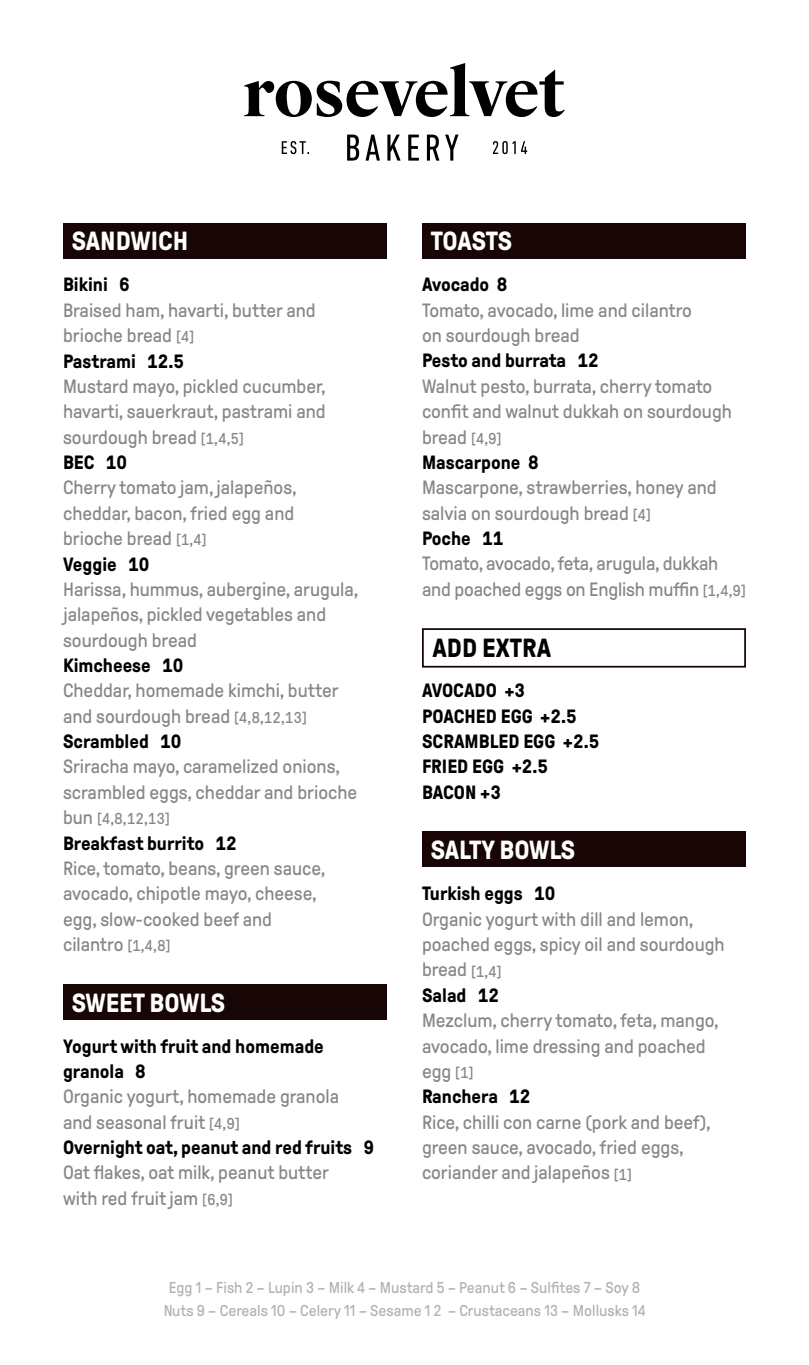
<style>
.page{position:relative;width:809px;height:1365px;background:#fff}
.page>*{position:absolute;margin:0;border:0;box-sizing:border-box;transform-origin:0 0}
.t1{font:700 26.25px "GT Pressura Pro";color:#fff}
.t2{font:700 26.25px "GT Pressura Pro";color:#020203}
.t3{font:19.25px/25.4px "GT Pressura Pro";color:#878787}
.t4{font:700 19.25px/25.4px "GT Pressura Pro";color:#000}
.t5{font:15.75px/22.8px "GT Pressura Pro";color:#878787;text-align:center}
.s1{font-size:15.75px}
.s2{font-weight:700;color:#000}
.s3{font-size:19.25px}
</style>
<div class="page">
<svg style="left:347px;top:135px;width:12px;height:26px"></svg>
<svg style="left:365px;top:135px;width:15px;height:26px"></svg>
<svg style="left:387px;top:135px;width:13px;height:26px"></svg>
<svg style="left:408px;top:135px;width:11px;height:26px"></svg>
<svg style="left:427px;top:135px;width:12px;height:26px"></svg>
<svg style="left:445px;top:135px;width:13px;height:26px"></svg>
<svg style="left:282px;top:141px;width:27px;height:13px"></svg>
<svg style="left:493px;top:141px;width:22px;height:13px"></svg>
<svg style="left:521px;top:141px;width:6px;height:13px"></svg>
<svg style="left:244px;top:63px;width:320px;height:54px"></svg>
<div style="left:422px;top:223px;width:324px;height:36px;background:#180607"></div>
<div style="left:63px;top:984px;width:324px;height:36px;background:#180607"></div>
<div style="left:422px;top:831px;width:324px;height:36px;background:#180607"></div>
<div style="left:422px;top:628px;width:324px;height:40px;border:2px solid #180607"></div>
<div style="left:63px;top:223px;width:324px;height:36px;background:#180607"></div>
<h1 class="t1" style="left:72px;top:227px;width:118px">SANDWICH</h1>
<p class="t4" style="left:63px;top:272px;width:68px">Bikini 6</p>
<p class="t3" style="left:63px;top:298px;width:254px">Braised ham, havarti, butter and brioche bread <span class="s1">[4]<br></span><span class="s2">Pastrami 12.5</span></p>
<p class="t3" style="left:63px;top:374px;width:264px">Mustard mayo, pickled cucumber, havarti, sauerkraut, pastrami and sourdough bread <span class="s1">[1,4,5]<br></span><span class="s2">BEC 10</span></p>
<p class="t3" style="left:63px;top:475px;width:235px">Cherry tomato jam, jalapeños, cheddar, bacon, fried egg and brioche bread <span class="s1">[1,4]<br></span><span class="s2">Veggie 10</span></p>
<p class="t3" style="left:63px;top:577px;width:297px">Harissa, hummus, aubergine, arugula, jalapeños, pickled vegetables and sourdough bread</p>
<p class="t4" style="left:63px;top:653px;width:122px">Kimcheese 10</p>
<p class="t3" style="left:63px;top:678px;width:277px">Cheddar, homemade kimchi, butter and sourdough bread <span class="s1">[4,8,12,13]<br></span><span class="s2">Scrambled 10</span></p>
<p class="t3" style="left:63px;top:754px;width:296px">Sriracha mayo, caramelized onions, scrambled eggs, cheddar and brioche</p>
<p class="t5" style="left:63px;top:808px;width:108px"><span class="s3">bun</span> [4,8,12,13]</p>
<p class="t4" style="left:63px;top:830px;width:175px">Breakfast burrito 12</p>
<p class="t3" style="left:63px;top:856px;width:264px">Rice, tomato, beans, green sauce, avocado, chipotle mayo, cheese, egg, slow-cooked beef and cilantro <span class="s1">[1,4,8]</span></p>
<h1 class="t1" style="left:72px;top:988px;width:155px">SWEET BOWLS</h1>
<p class="t4" style="left:63px;top:1033px;width:262px">Yogurt with fruit and homemade granola 8</p>
<p class="t3" style="left:63px;top:1084px;width:312px">Organic yogurt, homemade granola<br>and seasonal fruit <span class="s1">[4,9]<br></span><span class="s2">Overnight oat, peanut and red fruits 9</span></p>
<p class="t3" style="left:63px;top:1160px;width:268px">Oat flakes, oat milk, peanut butter with red fruit jam <span class="s1">[6,9]</span></p>
<h1 class="t1" style="left:431px;top:227px;width:83px">TOASTS</h1>
<p class="t4" style="left:422px;top:272px;width:87px">Avocado 8</p>
<p class="t3" style="left:422px;top:298px;width:271px">Tomato, avocado, lime and cilantro on sourdough bread</p>
<p class="t4" style="left:422px;top:348px;width:178px">Pesto and burrata 12</p>
<p class="t3" style="left:422px;top:374px;width:311px">Walnut pesto, burrata, cherry tomato confit and walnut dukkah on sourdough bread <span class="s1">[4,9]<br></span><span class="s2">Mascarpone 8</span></p>
<p class="t3" style="left:422px;top:475px;width:296px">Mascarpone, strawberries, honey and salvia on sourdough bread <span class="s1">[4]<br></span><span class="s2">Poche 11</span></p>
<p class="t3" style="left:422px;top:551px;width:325px">Tomato, avocado, feta, arugula, dukkah and poached eggs on English muffin <span class="s1">[1,4,9]</span></p>
<h1 class="t2" style="left:432px;top:634px;width:120px">ADD EXTRA</h1>
<p class="t4" style="left:422px;top:678px;width:179px">AVOCADO +3<br>POACHED EGG +2.5<br>SCRAMBLED EGG +2.5<br>FRIED EGG +2.5<br>BACON +3</p>
<h1 class="t1" style="left:431px;top:835px;width:146px">SALTY BOWLS</h1>
<p class="t4" style="left:422px;top:881px;width:135px">Turkish eggs 10</p>
<p class="t3" style="left:422px;top:907px;width:304px">Organic yogurt with dill and lemon, poached eggs, spicy oil and sourdough bread <span class="s1">[1,4]<br></span><span class="s2">Salad 12</span></p>
<p class="t3" style="left:422px;top:1008px;width:298px">Mezclum, cherry tomato, feta, mango, avocado, lime dressing and poached egg <span class="s1">[1]<br></span><span class="s2">Ranchera 12</span></p>
<p class="t3" style="left:422px;top:1110px;width:290px">Rice, chilli con carne (pork and beef), green sauce, avocado, fried eggs, coriander and jalapeños <span class="s1">[1]</span></p>
<p class="t5" style="left:163px;top:1276px;width:484px">Egg 1 – Fish 2 – Lupin 3 – Milk 4 – Mustard 5 – Peanut 6 – Sulfites 7 – Soy 8<br>Nuts 9 – Cereals 10 – Celery 11 – Sesame 1 2 – Crustaceans 13 – Mollusks 14</p>
</div>
